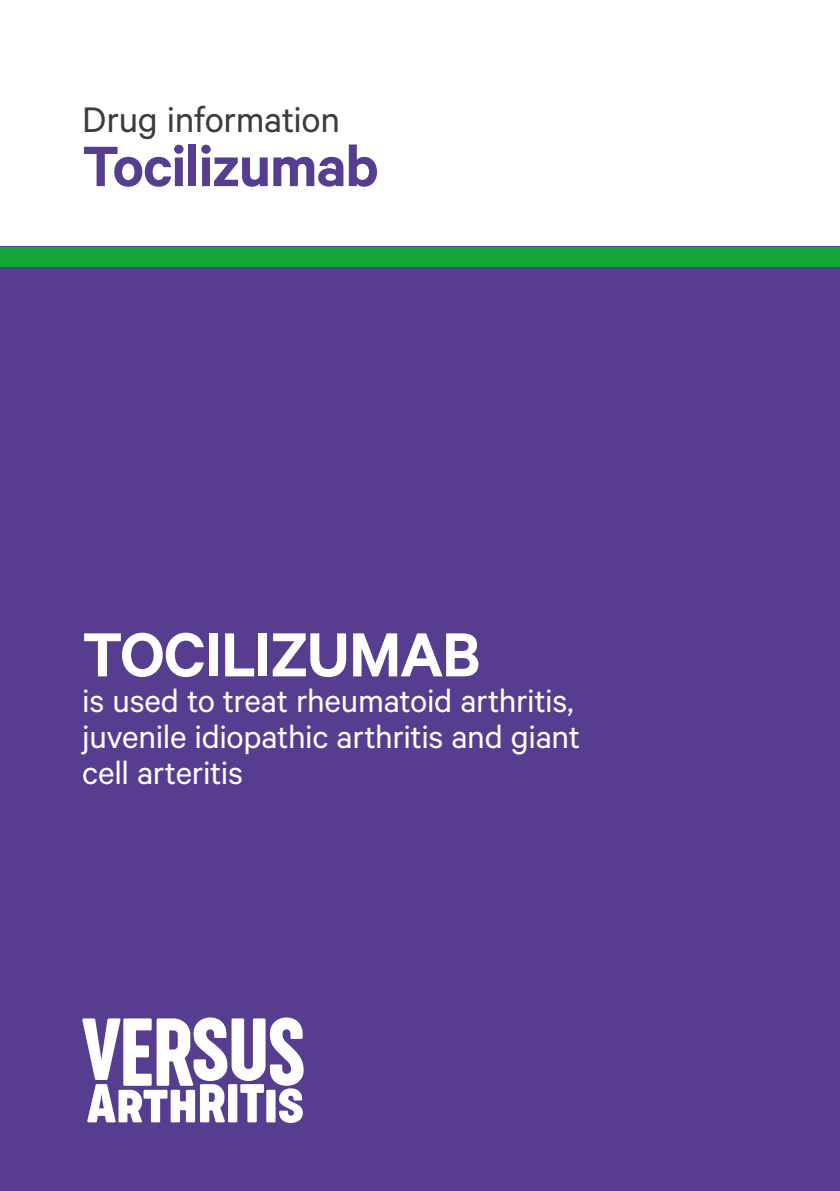
<style>
.page{position:relative;width:840px;height:1191px;background:#fff}
.page>*{position:absolute;margin:0;border:0;box-sizing:border-box;transform-origin:0 0}
.t1{font:600 70px "Calibre";letter-spacing:-.02em;color:#fff}
.t2{font:600 64px "Calibre";letter-spacing:-.02em;color:#573d90}
.t3{font:40px "Calibre";letter-spacing:-.01em;color:#3c3c3b}
.t4{font:36px/36px "Calibre";letter-spacing:-.01em;color:#fff}
</style>
<div class="page">
<div style="left:0;top:247px;width:839px;height:944px;background:#573d90"></div>
<div style="left:0;top:247px;width:839px;height:19px;background:#13a538"></div>
<svg style="left:82px;top:1017px;width:221px;height:106px"></svg>
<p class="t3" style="left:82px;top:96px;width:259px">Drug information</p>
<h2 class="t2" style="left:82px;top:128px;width:298px">Tocilizumab</h2>
<h1 class="t1" style="left:82px;top:613px;width:399px">TOCILIZUMAB</h1>
<p class="t4" style="left:82px;top:682px;width:499px">is used to treat rheumatoid arthritis, juvenile idiopathic arthritis and giant cell arteritis</p>
</div>
